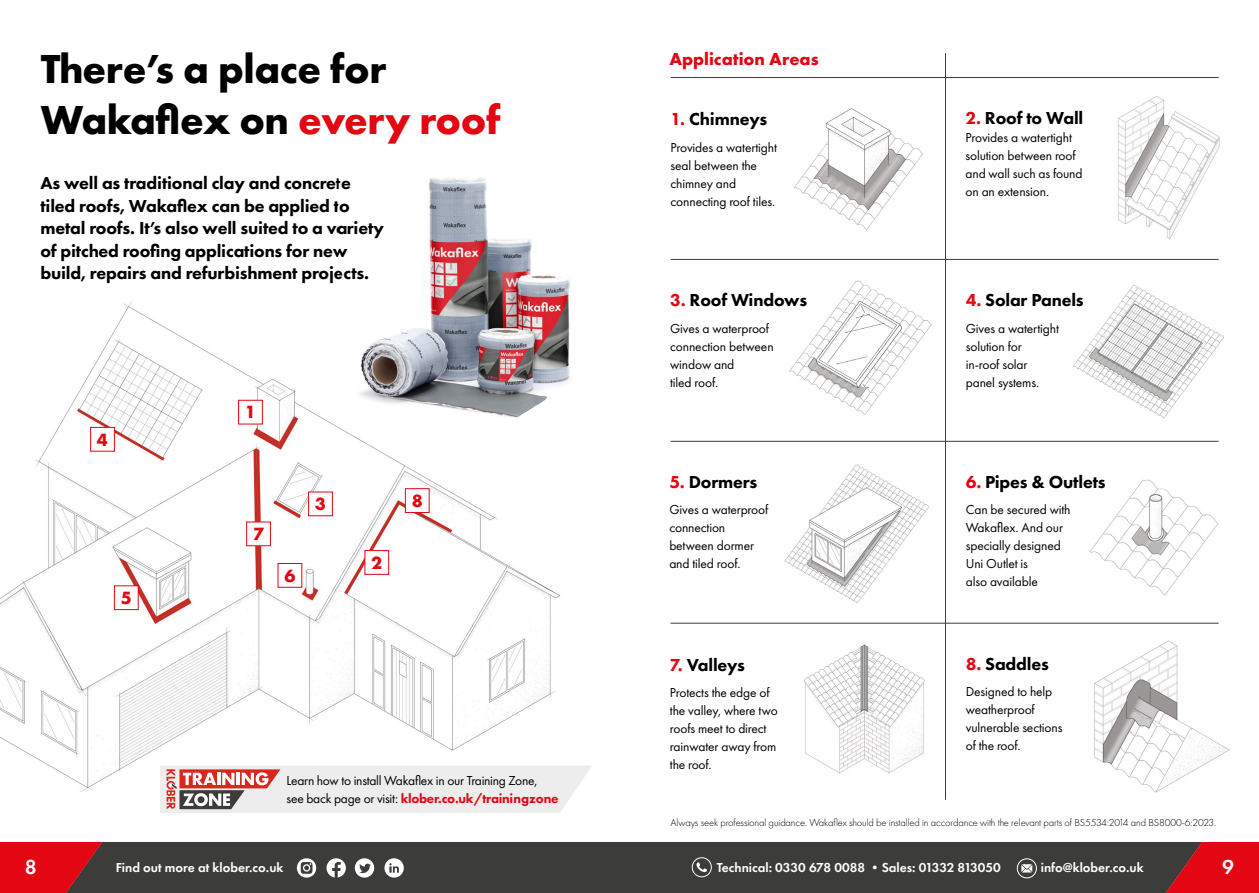
<style>
.page{position:relative;width:1259px;height:893px;background:#fff}
.page>*{position:absolute;margin:0;border:0;box-sizing:border-box;transform-origin:0 0}
.t1{font:700 42px/51px "Futura PT";letter-spacing:-.01em;color:#000}
.t2{font:600 21px "Futura PT";color:#fff}
.t3{font:700 18.45px "Futura PT";color:#e30613}
.t4{font:800 18px/22.5px "Futura PT";letter-spacing:-.01em;color:#000}
.t5{font:700 18px "Futura PT";color:#e30613}
.t6{font:13.5px/18px "Futura PT";letter-spacing:-.01em;color:#000}
.t7{font:600 13.5px "Futura PT";color:#fff}
.t8{font:300 10.5px "Futura PT";letter-spacing:-.01em;color:#000}
.s1{color:#e30613}
.s2{font-weight:800;color:#e30613}
</style>
<div class="page">
<img style="left:789px;top:280px;width:143px;height:135px">
<img style="left:0;top:301px;width:560px;height:491px">
<img style="left:803px;top:644px;width:122px;height:130px">
<img style="left:1073px;top:285px;width:151px;height:134px">
<img style="left:1089px;top:479px;width:130px;height:117px">
<img style="left:1094px;top:640px;width:136px;height:153px">
<img style="left:1118px;top:96px;width:102px;height:143px">
<div style="left:365px;top:551px;width:24px;height:23px;background:#fff"></div>
<div style="left:364px;top:550px;width:25px;height:25px;border:1px solid #e30613"></div>
<div style="left:239px;top:400px;width:23px;height:24px;background:#fff"></div>
<div style="left:238px;top:400px;width:25px;height:24px;border:1px solid #e30613"></div>
<div style="left:405px;top:489px;width:24px;height:23px;background:#fff"></div>
<div style="left:405px;top:488px;width:24px;height:25px;border:1px solid #e30613"></div>
<div style="left:114px;top:586px;width:24px;height:24px;background:#fff"></div>
<div style="left:114px;top:585px;width:25px;height:25px;border:1px solid #e30613"></div>
<div style="left:247px;top:522px;width:23px;height:24px;background:#fff"></div>
<div style="left:246px;top:522px;width:25px;height:24px;border:1px solid #e30613"></div>
<div style="left:308px;top:492px;width:24px;height:24px;background:#fff"></div>
<div style="left:308px;top:492px;width:25px;height:24px;border:1px solid #e30613"></div>
<div style="left:91px;top:427px;width:23px;height:24px;background:#fff"></div>
<div style="left:90px;top:427px;width:25px;height:25px;border:1px solid #e30613"></div>
<div style="left:278px;top:563px;width:24px;height:24px;background:#fff"></div>
<div style="left:278px;top:563px;width:24px;height:25px;border:1px solid #e30613"></div>
<hr style="left:670px;top:259px;width:548px;height:1px;background:#3c3c3b">
<hr style="left:670px;top:77px;width:548px;height:1px;background:#3c3c3b">
<hr style="left:670px;top:441px;width:548px;height:1px;background:#3c3c3b">
<hr style="left:670px;top:623px;width:548px;height:1px;background:#3c3c3b">
<hr style="left:945px;top:53px;width:1px;height:747px;background:#3c3c3b">
<img style="left:339px;top:177px;width:231px;height:252px">
<img style="left:794px;top:108px;width:129px;height:122px">
<img style="left:784px;top:464px;width:145px;height:140px">
<div style="left:102px;top:842px;width:1063px;height:51px;background:#3c3c3b"></div>
<svg style="left:1165px;top:842px;width:94px;height:51px;background:#c1111b"></svg>
<svg style="left:0;top:842px;width:102px;height:51px;background:#c60f1a"></svg>
<svg style="left:691px;top:857px;width:21px;height:21px"></svg>
<svg style="left:1016px;top:858px;width:21px;height:21px"></svg>
<svg style="left:384px;top:858px;width:20px;height:20px"></svg>
<svg style="left:355px;top:858px;width:19px;height:20px"></svg>
<svg style="left:297px;top:858px;width:19px;height:20px"></svg>
<svg style="left:326px;top:858px;width:20px;height:20px"></svg>
<svg style="left:160px;top:766px;width:432px;height:47px;background:#e6dada"></svg>
<h1 class="t1" style="left:41px;top:43px;width:461px">There’s a place for<br>Wakaflex on <span class="s1">every roof</span></h1>
<h3 class="t4" style="left:40px;top:172px;width:345px">As well as traditional clay and concrete tiled roofs, Wakaflex can be applied to metal roofs. It’s also well suited to a variety of pitched roofing applications for new build, repairs and refurbishment projects.</h3>
<h3 class="t3" style="left:97px;top:428px;width:13px">4</h3>
<h3 class="t3" style="left:121px;top:586px;width:13px">5</h3>
<h3 class="t3" style="left:245px;top:400px;width:13px">1</h3>
<h3 class="t3" style="left:253px;top:522px;width:13px">7</h3>
<h3 class="t3" style="left:284px;top:564px;width:13px">6</h3>
<h3 class="t3" style="left:315px;top:492px;width:13px">3</h3>
<h3 class="t3" style="left:371px;top:551px;width:13px">2</h3>
<h3 class="t3" style="left:412px;top:489px;width:13px">8</h3>
<p class="t6" style="left:287px;top:771px;width:273px">Learn how to install Wakaflex in our Training Zone,<br>see back page or visit: <span class="s2">klober.co.uk/trainingzone</span></p>
<h3 class="t5" style="left:669px;top:47px;width:151px">Application Areas</h3>
<h3 class="t4" style="left:670px;top:108px;width:98px"><span class="s1">1.</span> Chimneys</h3>
<p class="t6" style="left:670px;top:138px;width:108px">Provides a watertight seal between the chimney and connecting roof tiles.</p>
<h3 class="t4" style="left:670px;top:289px;width:139px"><span class="s1">3.</span> Roof Windows</h3>
<p class="t6" style="left:670px;top:319px;width:105px">Gives a waterproof connection between window and<br>tiled roof.</p>
<h3 class="t4" style="left:669px;top:470px;width:90px"><span class="s1">5.</span> Dormers</h3>
<p class="t6" style="left:669px;top:501px;width:100px">Gives a waterproof connection between dormer and tiled roof.</p>
<h3 class="t4" style="left:670px;top:653px;width:77px"><span class="s1">7.</span> Valleys</h3>
<p class="t6" style="left:670px;top:683px;width:109px">Protects the edge of the valley, where two roofs meet to direct rainwater away from the roof.</p>
<h3 class="t4" style="left:965px;top:107px;width:119px"><span class="s1">2.</span> Roof to Wall</h3>
<p class="t6" style="left:965px;top:129px;width:118px">Provides a watertight solution between roof and wall such as found on an extension.</p>
<h3 class="t4" style="left:965px;top:289px;width:119px"><span class="s1">4.</span> Solar Panels</h3>
<p class="t6" style="left:965px;top:319px;width:95px">Gives a watertight solution for in-roof solar panel systems.</p>
<h3 class="t4" style="left:965px;top:470px;width:141px"><span class="s1">6.</span> Pipes &amp; Outlets</h3>
<p class="t6" style="left:965px;top:501px;width:106px">Can be secured with<br>Wakaflex. And our specially designed<br>Uni Outlet is<br>also available</p>
<h3 class="t4" style="left:965px;top:652px;width:85px"><span class="s1">8.</span> Saddles</h3>
<p class="t6" style="left:965px;top:683px;width:98px">Designed to help weatherproof vulnerable sections of the roof.</p>
<p class="t8" style="left:670px;top:816px;width:547px">Always seek professional guidance. Wakaflex should be installed in accordance with the relevant parts of BS5534:2014 and BS8000-6:2023.</p>
<h2 class="t2" style="left:25px;top:853px;width:13px">8</h2>
<p class="t7" style="left:116px;top:859px;width:169px">Find out more at klober.co.uk</p>
<p class="t7" style="left:716px;top:859px;width:286px">Technical: 0330 678 0088 •Sales: 01332 813050</p>
<p class="t7" style="left:1040px;top:859px;width:104px">info@klober.co.uk</p>
<h2 class="t2" style="left:1222px;top:853px;width:13px">9</h2>
</div>
